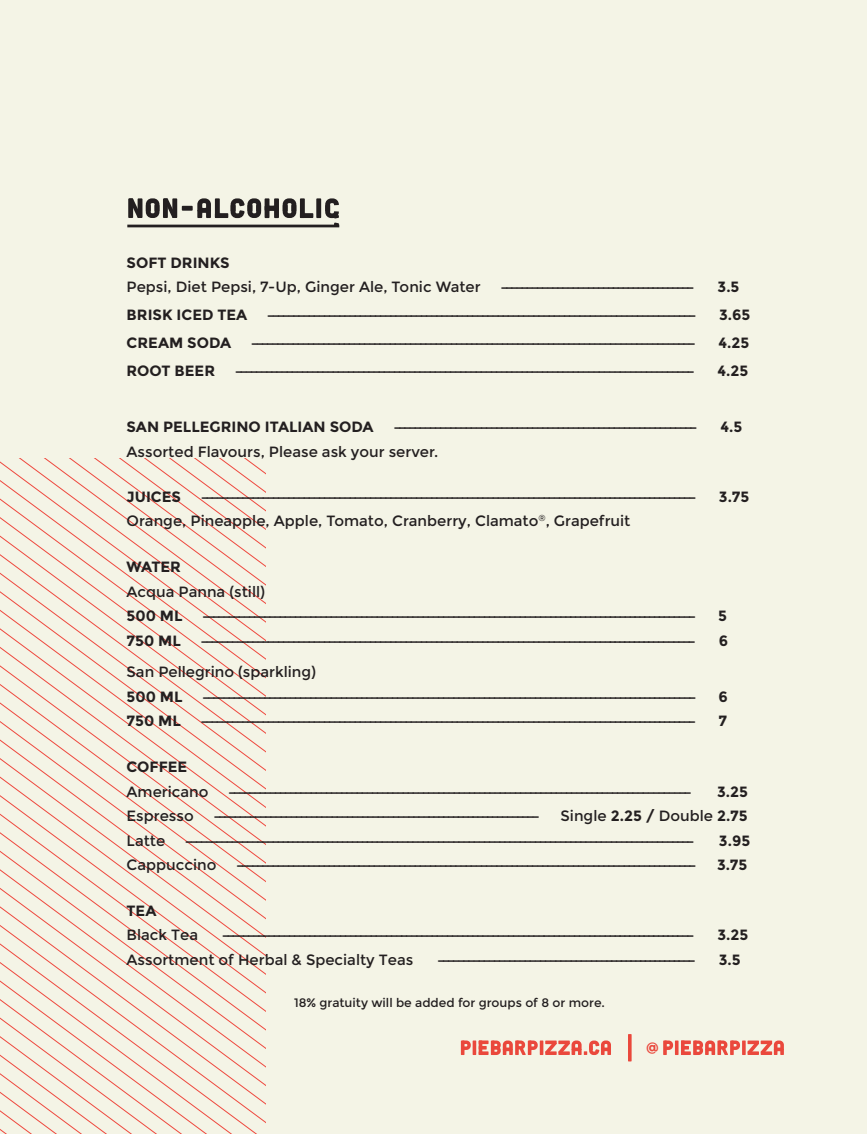
<style>
.page{position:relative;width:867px;height:1134px;background:#fff}
.page>*{position:absolute;margin:0;border:0;box-sizing:border-box;transform-origin:0 0}
.t1{font:700 14.88px "Montserrat";color:#231f20}
.t2{font:14.88px "Montserrat";color:#231f20}
.t3{font:700 14.17px "Montserrat";color:#ea483c}
.t4{font:12.25px "Montserrat";color:#231f20}
.s1{font-weight:700}
</style>
<div class="page">
<div style="left:0;top:0;width:866px;height:1134px;background:#f4f4e6"></div>
<svg style="left:0;top:1012px;width:265px;height:19px"></svg>
<svg style="left:0;top:994px;width:265px;height:18px"></svg>
<svg style="left:0;top:975px;width:265px;height:19px"></svg>
<svg style="left:0;top:957px;width:265px;height:18px"></svg>
<svg style="left:0;top:938px;width:265px;height:19px"></svg>
<svg style="left:0;top:920px;width:265px;height:18px"></svg>
<svg style="left:0;top:901px;width:265px;height:19px"></svg>
<svg style="left:0;top:883px;width:265px;height:18px"></svg>
<svg style="left:0;top:864px;width:265px;height:19px"></svg>
<svg style="left:0;top:846px;width:265px;height:18px"></svg>
<svg style="left:0;top:827px;width:265px;height:19px"></svg>
<svg style="left:0;top:809px;width:265px;height:18px"></svg>
<svg style="left:0;top:790px;width:265px;height:19px"></svg>
<svg style="left:0;top:771px;width:265px;height:19px"></svg>
<svg style="left:0;top:753px;width:265px;height:18px"></svg>
<svg style="left:0;top:734px;width:265px;height:19px"></svg>
<svg style="left:0;top:716px;width:265px;height:18px"></svg>
<svg style="left:0;top:697px;width:265px;height:19px"></svg>
<svg style="left:0;top:679px;width:265px;height:18px"></svg>
<svg style="left:0;top:660px;width:265px;height:19px"></svg>
<svg style="left:0;top:642px;width:265px;height:18px"></svg>
<svg style="left:0;top:623px;width:265px;height:19px"></svg>
<svg style="left:0;top:605px;width:265px;height:18px"></svg>
<svg style="left:0;top:459px;width:265px;height:146px"></svg>
<svg style="left:472px;top:1041px;width:4px;height:14px"></svg>
<svg style="left:460px;top:1041px;width:4px;height:14px"></svg>
<svg style="left:462px;top:1041px;width:8px;height:10px"></svg>
<svg style="left:539px;top:1041px;width:4px;height:14px"></svg>
<svg style="left:478px;top:1041px;width:59px;height:14px"></svg>
<svg style="left:545px;top:1041px;width:65px;height:14px"></svg>
<svg style="left:674px;top:1041px;width:4px;height:14px"></svg>
<svg style="left:627px;top:1034px;width:4px;height:27px"></svg>
<hr style="left:663px;top:1041px;width:3px;height:14px;background:#ea483c">
<svg style="left:666px;top:1041px;width:7px;height:10px"></svg>
<svg style="left:741px;top:1041px;width:4px;height:14px"></svg>
<svg style="left:681px;top:1041px;width:58px;height:14px"></svg>
<svg style="left:747px;top:1041px;width:36px;height:14px"></svg>
<hr style="left:127px;top:225px;width:212px;height:2px;background:#231f20">
<div style="left:182px;top:206px;width:11px;height:5px;background:#231f20"></div>
<div style="left:316px;top:198px;width:5px;height:20px;background:#231f20"></div>
<div style="left:215px;top:198px;width:5px;height:20px;background:#231f20"></div>
<div style="left:215px;top:213px;width:13px;height:5px;background:#231f20"></div>
<div style="left:300px;top:198px;width:5px;height:20px;background:#231f20"></div>
<div style="left:300px;top:213px;width:13px;height:5px;background:#231f20"></div>
<div style="left:197px;top:210px;width:5px;height:8px;background:#231f20"></div>
<div style="left:206px;top:210px;width:5px;height:8px;background:#231f20"></div>
<svg style="left:197px;top:198px;width:14px;height:16px"></svg>
<svg style="left:282px;top:198px;width:14px;height:20px"></svg>
<div style="left:264px;top:198px;width:5px;height:20px;background:#231f20"></div>
<div style="left:274px;top:198px;width:5px;height:20px;background:#231f20"></div>
<svg style="left:269px;top:205px;width:5px;height:7px"></svg>
<svg style="left:230px;top:198px;width:31px;height:20px"></svg>
<svg style="left:325px;top:198px;width:14px;height:27px"></svg>
<svg style="left:128px;top:198px;width:5px;height:20px"></svg>
<svg style="left:129px;top:198px;width:43px;height:20px"></svg>
<div style="left:172px;top:198px;width:5px;height:20px;background:#231f20"></div>
<p class="t1" style="left:126px;top:253px;width:104px">SOFT DRINKS</p>
<p class="t2" style="left:126px;top:278px;width:355px">Pepsi, Diet Pepsi, 7-Up, Ginger Ale, Tonic Water</p>
<p class="t1" style="left:500px;top:278px;width:196px">––––––––––––––––––––––––––––––––––––––</p>
<p class="t1" style="left:717px;top:278px;width:23px">3.5</p>
<p class="t1" style="left:126px;top:306px;width:122px">BRISK ICED TEA</p>
<p class="t1" style="left:267px;top:306px;width:431px">–––––––––––––––––––––––––––––––––––––––––––––––––––––––––––––––––––––––––––––––––––</p>
<p class="t1" style="left:718px;top:306px;width:33px">3.65</p>
<p class="t1" style="left:126px;top:334px;width:106px">CREAM SODA</p>
<p class="t1" style="left:251px;top:334px;width:446px">––––––––––––––––––––––––––––––––––––––––––––––––––––––––––––––––––––––––––––––––––––––</p>
<p class="t1" style="left:718px;top:334px;width:32px">4.25</p>
<p class="t1" style="left:126px;top:362px;width:90px">ROOT BEER</p>
<p class="t1" style="left:235px;top:362px;width:461px">–––––––––––––––––––––––––––––––––––––––––––––––––––––––––––––––––––––––––––––––––––––––––</p>
<p class="t1" style="left:717px;top:362px;width:32px">4.25</p>
<p class="t1" style="left:126px;top:418px;width:248px">SAN PELLEGRINO ITALIAN SODA</p>
<p class="t1" style="left:393px;top:418px;width:306px">–––––––––––––––––––––––––––––––––––––––––––––––––––––––––––</p>
<p class="t1" style="left:720px;top:418px;width:23px">4.5</p>
<p class="t2" style="left:126px;top:443px;width:313px">Assorted Flavours, Please ask your server.</p>
<p class="t1" style="left:126px;top:488px;width:56px">JUICES</p>
<p class="t1" style="left:201px;top:488px;width:497px">–––––––––––––––––––––––––––––––––––––––––––––––––––––––––––––––––––––––––––––––––––––––––––––––––</p>
<p class="t1" style="left:718px;top:488px;width:32px">3.75</p>
<p class="t2" style="left:126px;top:512px;width:505px">Orange, Pineapple, Apple, Tomato, Cranberry, Clamato<sup>®</sup>, Grapefruit</p>
<p class="t1" style="left:126px;top:558px;width:56px">WATER</p>
<p class="t2" style="left:126px;top:583px;width:140px">Acqua Panna (still)</p>
<p class="t1" style="left:126px;top:607px;width:57px">500 ML</p>
<p class="t1" style="left:202px;top:607px;width:495px">–––––––––––––––––––––––––––––––––––––––––––––––––––––––––––––––––––––––––––––––––––––––––––––––––</p>
<p class="t1" style="left:718px;top:607px;width:10px">5</p>
<p class="t1" style="left:126px;top:632px;width:56px">750 ML</p>
<p class="t1" style="left:200px;top:632px;width:496px">–––––––––––––––––––––––––––––––––––––––––––––––––––––––––––––––––––––––––––––––––––––––––––––––––</p>
<p class="t1" style="left:718px;top:632px;width:11px">6</p>
<p class="t2" style="left:126px;top:663px;width:191px">San Pellegrino (sparkling)</p>
<p class="t1" style="left:126px;top:688px;width:57px">500 ML</p>
<p class="t1" style="left:202px;top:688px;width:495px">–––––––––––––––––––––––––––––––––––––––––––––––––––––––––––––––––––––––––––––––––––––––––––––––––</p>
<p class="t1" style="left:718px;top:688px;width:11px">6</p>
<p class="t1" style="left:126px;top:712px;width:56px">750 ML</p>
<p class="t1" style="left:200px;top:712px;width:497px">–––––––––––––––––––––––––––––––––––––––––––––––––––––––––––––––––––––––––––––––––––––––––––––––––</p>
<p class="t1" style="left:718px;top:712px;width:10px">7</p>
<p class="t1" style="left:126px;top:758px;width:62px">COFFEE</p>
<p class="t2" style="left:126px;top:783px;width:83px">Americano</p>
<p class="t1" style="left:228px;top:782px;width:465px">––––––––––––––––––––––––––––––––––––––––––––––––––––––––––––––––––––––––––––––––––––––––––</p>
<p class="t1" style="left:717px;top:782px;width:32px">3.25</p>
<p class="t2" style="left:126px;top:807px;width:69px">Espresso</p>
<p class="t1" style="left:213px;top:807px;width:328px">––––––––––––––––––––––––––––––––––––––––––––––––––––––––––––––––</p>
<p class="t2" style="left:560px;top:807px;width:189px">Single <span class="s1">2.25 /</span> Double <span class="s1">2.75</span></p>
<p class="t2" style="left:126px;top:832px;width:40px">Latte</p>
<p class="t1" style="left:185px;top:831px;width:511px">––––––––––––––––––––––––––––––––––––––––––––––––––––––––––––––––––––––––––––––––––––––––––––––––––––</p>
<p class="t1" style="left:718px;top:831px;width:33px">3.95</p>
<p class="t2" style="left:126px;top:856px;width:91px">Cappuccino</p>
<p class="t1" style="left:236px;top:856px;width:461px">––––––––––––––––––––––––––––––––––––––––––––––––––––––––––––––––––––––––––––––––––––––––––</p>
<p class="t1" style="left:716px;top:856px;width:32px">3.75</p>
<p class="t1" style="left:126px;top:902px;width:31px">TEA</p>
<p class="t2" style="left:126px;top:927px;width:73px">Black Tea</p>
<p class="t1" style="left:222px;top:926px;width:474px">–––––––––––––––––––––––––––––––––––––––––––––––––––––––––––––––––––––––––––––––––––––––––––––</p>
<p class="t1" style="left:717px;top:926px;width:32px">3.25</p>
<p class="t2" style="left:126px;top:951px;width:288px">Assortment of Herbal &amp; Specialty Teas</p>
<p class="t1" style="left:437px;top:951px;width:260px">–––––––––––––––––––––––––––––––––––––––––––––––––––</p>
<p class="t1" style="left:718px;top:951px;width:23px">3.5</p>
<p class="t4" style="left:294px;top:996px;width:312px">18% gratuity will be added for groups of 8 or more.</p>
<p class="t3" style="left:646px;top:1039px;width:14px">@</p>
</div>
